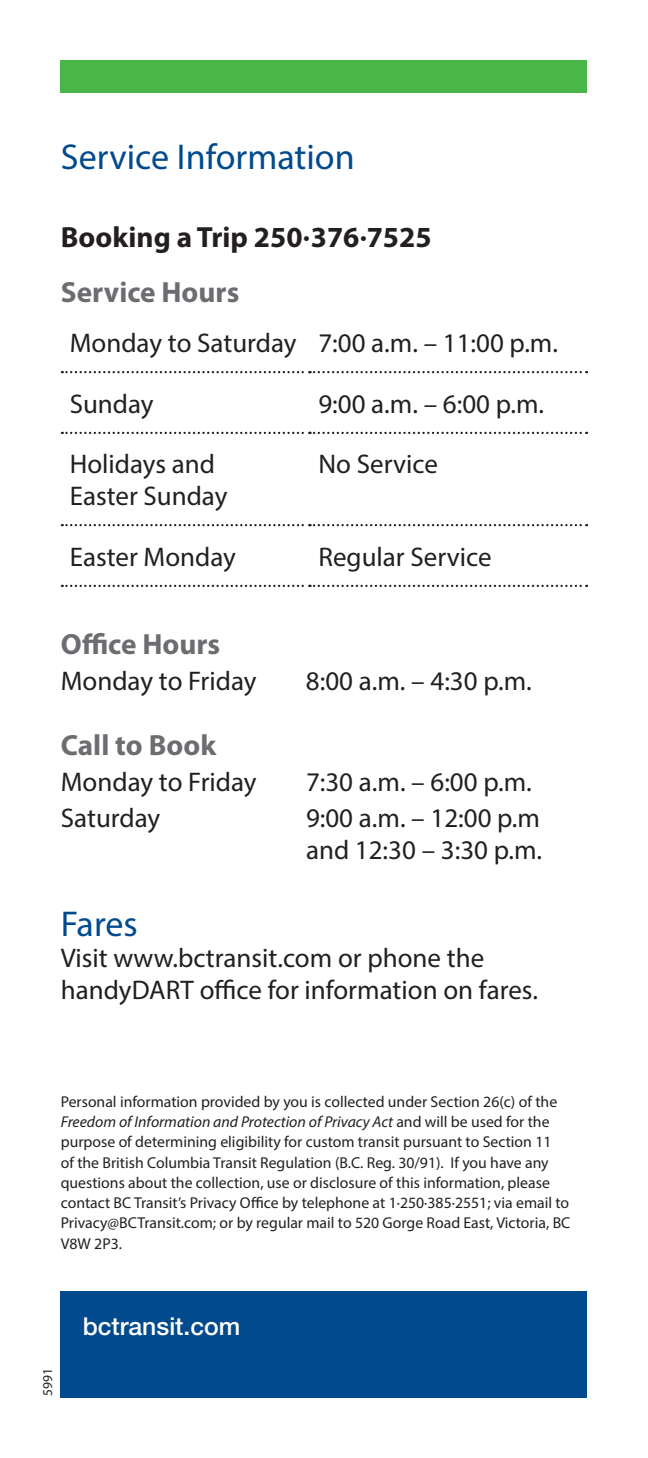
<style>
.page{position:relative;width:648px;height:1458px;background:#fff}
.page>*{position:absolute;margin:0;border:0;box-sizing:border-box;transform-origin:0 0}
.t1{font:36px "Myriad Pro";color:#004a8d}
.t2{font:700 29.25px/55.4px "Myriad Pro";color:#231f20}
.t3{font:700 29.25px "Myriad Pro";color:#6c6d70}
.t4{font:27px/31.5px "Myriad Pro";color:#231f20}
.t5{font:500 24.75px "Helvetica Neue LT Std";color:#fff}
.t6{font:15.75px/20.2px "Myriad Pro";color:#231f20}
.t7{font:13.5px "Myriad Pro";color:#231f20}
.s1{font-family:"Helvetica Neue LT Std"}
.s2{color:#6c6d70}
.s3{font-style:italic}
</style>
<div class="page">
<div style="left:61px;top:61px;width:526px;height:32px;background:#49b748"></div>
<div style="left:61px;top:1291px;width:526px;height:106px;background:#004a8d"></div>
<svg style="left:62px;top:371px;width:525px;height:2px"></svg>
<svg style="left:62px;top:432px;width:525px;height:2px"></svg>
<svg style="left:62px;top:524px;width:525px;height:2px"></svg>
<svg style="left:62px;top:585px;width:525px;height:2px"></svg>
<h1 class="t1" style="left:61px;top:134px;width:295px">Service Information</h1>
<h2 class="t2" style="left:61px;top:209px;width:372px">Booking a Trip 250<span class="s1">·</span>376<span class="s1">·</span>7525<br><span class="s2">Service Hours</span></h2>
<h3 class="t4" style="left:70px;top:327px;width:490px">Monday to Saturday 7:00 a.m. – 11:00 p.m.</h3>
<h3 class="t4" style="left:70px;top:387px;width:85px">Sunday</h3>
<h3 class="t4" style="left:318px;top:387px;width:227px">9:00 a.m. – 6:00 p.m.</h3>
<h3 class="t4" style="left:70px;top:448px;width:159px">Holidays and<br>Easter Sunday</h3>
<h3 class="t4" style="left:318px;top:448px;width:121px">No Service</h3>
<h3 class="t4" style="left:70px;top:540px;width:168px">Easter Monday</h3>
<h3 class="t4" style="left:318px;top:540px;width:175px">Regular Service</h3>
<h2 class="t3" style="left:61px;top:625px;width:161px">Office Hours</h2>
<h3 class="t4" style="left:61px;top:664px;width:197px">Monday to Friday</h3>
<h3 class="t4" style="left:306px;top:664px;width:227px">8:00 a.m. – 4:30 p.m.</h3>
<h2 class="t3" style="left:61px;top:726px;width:157px">Call to Book</h2>
<h3 class="t4" style="left:61px;top:766px;width:197px">Monday to Friday</h3>
<h3 class="t4" style="left:306px;top:766px;width:227px">7:30 a.m. – 6:00 p.m.</h3>
<h3 class="t4" style="left:61px;top:802px;width:101px">Saturday</h3>
<h3 class="t4" style="left:306px;top:802px;width:238px">9:00 a.m. – 12:00 p.m and 12:30 – 3:30 p.m.</h3>
<h1 class="t1" style="left:61px;top:902px;width:78px">Fares</h1>
<h3 class="t4" style="left:61px;top:942px;width:479px">Visit www.bctransit.com or phone the handyDART office for information on fares.</h3>
<p class="t6" style="left:61px;top:1091px;width:511px">Personal information provided by you is collected under Section 26(c) of the <span class="s3">Freedom of Information and Protection of Privacy Act</span> and will be used for the purpose of determining eligibility for custom transit pursuant to Section 11<br>of the British Columbia Transit Regulation (B.C. Reg. 30/91). If you have any questions about the collection, use or disclosure of this information, please contact BC Transit’s Privacy Office by telephone at 1·250·385·2551; via email to Privacy@BCTransit.com; or by regular mail to 520 Gorge Road East, Victoria, BC V8W 2P3.</p>
<p class="t7" style="left:39px;top:1396px;width:29px;rotate:-90deg">5991</p>
<h3 class="t5" style="left:83px;top:1312px;width:159px">bctransit.com</h3>
</div>
